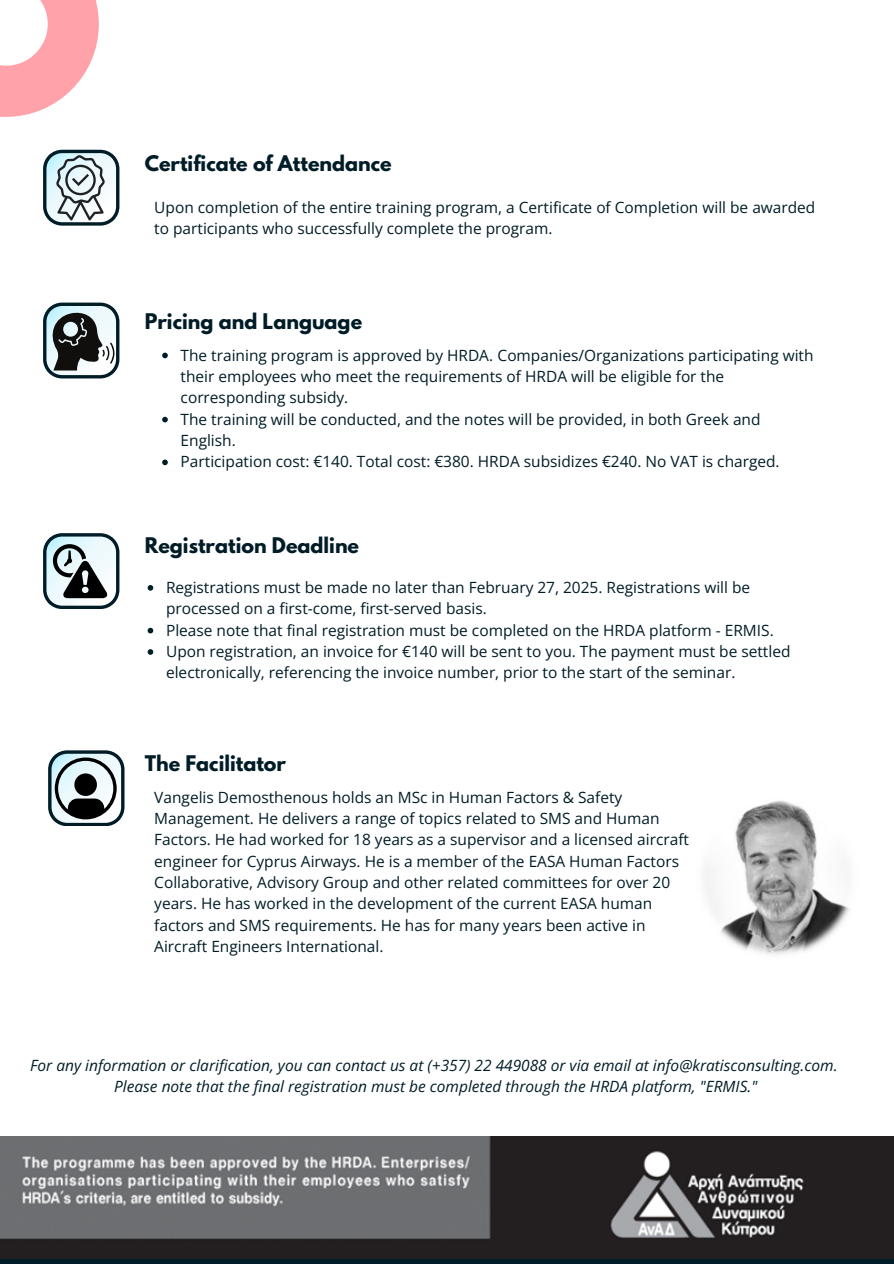
<style>
.page{position:relative;width:894px;height:1264px;background:#fff}
.page>*{position:absolute;margin:0;border:0;box-sizing:border-box;transform-origin:0 0}
.t1{font:700 19.05px "League Spartan";color:#001c27}
.t2{font:15.45px/21.3px "Open Sans";color:#001c27}
.t3{font:italic 15.45px "Open Sans";color:#001c27}
</style>
<div class="page">
<svg style="left:0;top:1258px;width:893px;height:5px;background:#071c25"></svg>
<img style="left:0;top:1136px;width:893px;height:122px">
<svg style="left:43px;top:150px;width:76px;height:76px"></svg>
<svg style="left:43px;top:302px;width:76px;height:76px"></svg>
<svg style="left:43px;top:533px;width:76px;height:76px"></svg>
<svg style="left:48px;top:750px;width:76px;height:76px"></svg>
<img style="left:694px;top:794px;width:165px;height:165px;border-radius:50%">
<svg style="left:0;top:0;width:99px;height:117px;fill:#ffa2a9"></svg>
<svg style="left:162px;top:352px;width:6px;height:6px"></svg>
<svg style="left:162px;top:417px;width:6px;height:5px"></svg>
<svg style="left:162px;top:459px;width:6px;height:6px"></svg>
<svg style="left:148px;top:585px;width:5px;height:5px"></svg>
<svg style="left:148px;top:627px;width:5px;height:6px"></svg>
<svg style="left:148px;top:649px;width:5px;height:5px"></svg>
<h1 class="t1" style="left:145px;top:154px;width:248px">Certificate of Attendance</h1>
<p class="t2" style="left:154px;top:196px;width:662px">Upon completion of the entire training program, a Certificate of Completion will be awarded to participants who successfully complete the program.</p>
<p class="t1" style="left:145px;top:312px;width:219px">Pricing and Language</p>
<p class="t2" style="left:180px;top:344px;width:634px">The training program is approved by HRDA. Companies/Organizations participating with their employees who meet the requirements of HRDA will be eligible for the corresponding subsidy.</p>
<p class="t2" style="left:180px;top:408px;width:581px">The training will be conducted, and the notes will be provided, in both Greek and<br>English.</p>
<p class="t2" style="left:180px;top:451px;width:600px">Participation cost: €140. Total cost: €380. HRDA subsidizes €240. No VAT is charged.</p>
<p class="t1" style="left:145px;top:536px;width:216px">Registration Deadline</p>
<h1 class="t2" style="left:166px;top:576px;width:585px">Registrations must be made no later than February 27, 2025. Registrations will be processed on a first-come, first-served basis.</h1>
<p class="t2" style="left:166px;top:619px;width:609px">Please note that final registration must be completed on the HRDA platform - ERMIS.</p>
<p class="t2" style="left:166px;top:640px;width:625px">Upon registration, an invoice for €140 will be sent to you. The payment must be settled electronically, referencing the invoice number, prior to the start of the seminar.</p>
<p class="t1" style="left:145px;top:753px;width:143px">The Facilitator</p>
<h1 class="t2" style="left:154px;top:785px;width:536px">Vangelis Demosthenous holds an MSc in Human Factors &amp; Safety Management. He delivers a range of topics related to SMS and Human Factors. He had worked for 18 years as a supervisor and a licensed aircraft engineer for Cyprus Airways. He is a member of the EASA Human Factors Collaborative, Advisory Group and other related committees for over 20 years. He has worked in the development of the current EASA human factors and SMS requirements. He has for many years been active in Aircraft Engineers International.</h1>
<p class="t3" style="left:30px;top:1054px;width:808px">For any information or clarification, you can contact us at (+357) 22 449088 or via email at info@kratisconsulting.com.</p>
<p class="t3" style="left:114px;top:1075px;width:644px">Please note that the final registration must be completed through the HRDA platform, "ERMIS."</p>
</div>
